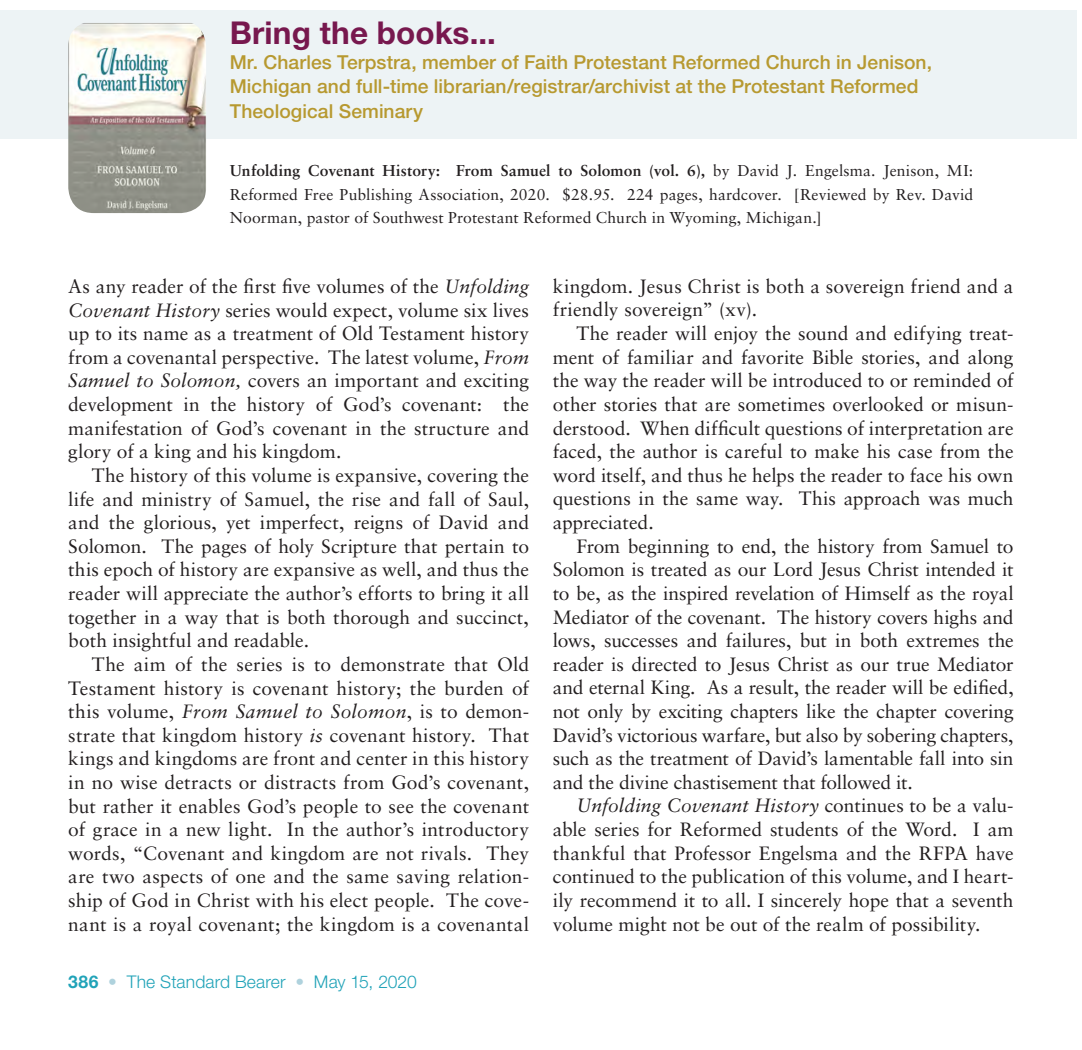
<style>
.page{position:relative;width:1082px;height:1050px;background:#fff}
.page>*{position:absolute;margin:0;border:0;box-sizing:border-box;transform-origin:0 0}
.t1{font:700 31.5px "Helvetica Neue LT Std";letter-spacing:.005em;color:#77184e}
.t2{font:19.25px/23.6px "Sabon LT Std";letter-spacing:.005em;color:#231f20;text-align:justify}
.t3{font:500 19.25px/24.5px "Helvetica Neue LT Std";letter-spacing:.005em;color:#b79930}
.t4{font:300 17.5px "Helvetica Neue LT Std";letter-spacing:.005em;color:#21a3b8}
.t5{font:15.75px/23.6px "Sabon LT Std";letter-spacing:.01em;color:#231f20;text-align:justify}
.s1{font-weight:700}
.s2{font-style:italic}
.s3{color:#afd2dd}
</style>
<div class="page">
<div style="left:0;top:10px;width:1076px;height:129px;background:#edf3f5"></div>
<img style="left:68px;top:23px;width:138px;height:190px">
<h1 class="t1" style="left:230px;top:13px;width:267px">Bring the books...</h1>
<p class="t3" style="left:230px;top:49px;width:703px">Mr. Charles Terpstra, member of Faith Protestant Reformed Church in Jenison,<br>Michigan and full-time librarian/registrar/archivist at the Protestant Reformed<br>Theological Seminary</p>
<p class="t5" style="left:230px;top:159px;width:745px"><span class="s1">Unfolding Covenant History: From Samuel to Solomon (vol. 6),</span> by David J. Engelsma. Jenison, MI:<br>Reformed Free Publishing Association, 2020. $28.95. 224 pages, hardcover. [Reviewed by Rev. David Noorman, pastor of Southwest Protestant Reformed Church in Wyoming, Michigan.]</p>
<p class="t2" style="left:68px;top:274px;width:462px">As any reader of the first five volumes of the <span class="s2">Unfolding Covenant History</span> series would expect, volume six lives up to its name as a treatment of Old Testament history from a covenantal perspective. The latest volume, <span class="s2">From Samuel to Solomon,</span> covers an important and exciting development in the history of God’s covenant: the manifestation of God’s covenant in the structure and glory of a king and his kingdom.</p>
<p class="t2" style="left:68px;top:463px;width:462px;text-indent:24px">The history of this volume is expansive, covering the life and ministry of Samuel, the rise and fall of Saul, and the glorious, yet imperfect, reigns of David and Solomon. The pages of holy Scripture that pertain to this epoch of history are expansive as well, and thus the reader will appreciate the author’s efforts to bring it all together in a way that is both thorough and succinct, both insightful and readable.</p>
<p class="t2" style="left:68px;top:652px;width:462px;text-indent:24px">The aim of the series is to demonstrate that Old Testament history is covenant history; the burden of this volume, <span class="s2">From Samuel to Solomon</span>, is to demon&shy;strate that kingdom history <span class="s2">is</span> covenant history. That kings and kingdoms are front and center in this history in no wise detracts or distracts from God’s covenant, but rather it enables God’s people to see the covenant of grace in a new light. In the author’s introductory words, “Covenant and kingdom are not rivals. They are two aspects of one and the same saving relation&shy;ship of God in Christ with his elect people. The cove&shy;nant is a royal covenant; the kingdom is a covenantal</p>
<p class="t4" style="left:68px;top:971px;width:350px"><span class="s1">386</span> <span class="s3">•</span> The Standard Bearer <span class="s3">•</span> May 15, 2020</p>
<p class="t2" style="left:553px;top:274px;width:462px">kingdom. Jesus Christ is both a sovereign friend and a friendly sovereign” (xv).</p>
<p class="t2" style="left:553px;top:321px;width:462px;text-indent:24px">The reader will enjoy the sound and edifying treat&shy;ment of familiar and favorite Bible stories, and along the way the reader will be introduced to or reminded of other stories that are sometimes overlooked or misun&shy;derstood. When difficult questions of interpretation are faced, the author is careful to make his case from the word itself, and thus he helps the reader to face his own questions in the same way. This approach was much appreciated.</p>
<p class="t2" style="left:553px;top:534px;width:462px;text-indent:24px">From beginning to end, the history from Samuel to Solomon is treated as our Lord Jesus Christ intended it to be, as the inspired revelation of Himself as the royal Mediator of the covenant. The history covers highs and lows, successes and failures, but in both extremes the reader is directed to Jesus Christ as our true Mediator and eternal King. As a result, the reader will be edified, not only by exciting chapters like the chapter covering David’s victorious warfare, but also by sobering chapters, such as the treatment of David’s lamentable fall into sin and the divine chastisement that followed it.</p>
<p class="t2" style="left:553px;top:794px;width:462px;text-indent:24px"><span class="s2">Unfolding Covenant History</span> continues to be a valu&shy;able series for Reformed students of the Word. I am thankful that Professor Engelsma and the RFPA have continued to the publication of this volume, and I heart&shy;ily recommend it to all. I sincerely hope that a seventh volume might not be out of the realm of possibility.</p>
</div>
